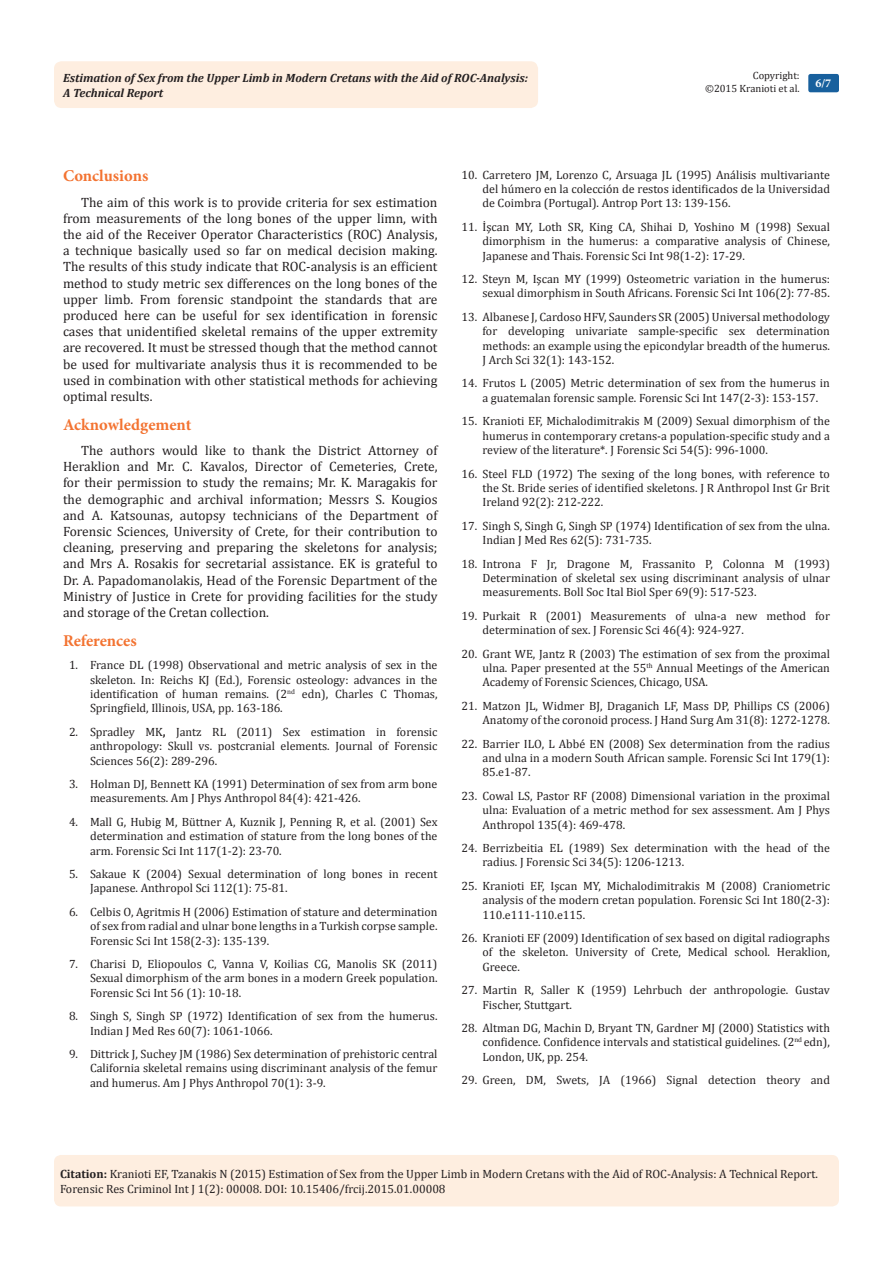
<style>
.page{position:relative;width:893px;height:1263px;background:#fff}
.page>*{position:absolute;margin:0;border:0;box-sizing:border-box;transform-origin:0 0}
.t1{font:700 16.5px "Minion Pro";color:#f37331}
.t2{font:13.5px/16.2px "Cambria";color:#231f20;text-align:justify}
.t3{font:12px/14.4px "Cambria";color:#231f20;text-align:justify}
.t4{font:italic 700 12px/14.4px "Cambria";color:#231f20}
.t5{font:700 12px "Minion Pro";color:#fff}
.t6{font:10.5px/12.6px "Cambria";color:#231f20;text-align:right}
.s1{font-weight:700}
</style>
<div class="page">
<div style="left:54px;top:61px;width:484px;height:47px;background:#feeee0;border-radius:8px"></div>
<div style="left:808px;top:74px;width:31px;height:18px;background:#18609d;border-radius:2px"></div>
<div style="left:54px;top:1155px;width:785px;height:51px;background:#feeee0;border-radius:7px"></div>
<p class="t6" style="left:705px;top:69px;width:96px">Copyright:<br>©2015 Kranioti et al.</p>
<p class="t4" style="left:63px;top:70px;width:466px">Estimation of Sex from the Upper Limb in Modern Cretans with the Aid of ROC-Analysis:<br>A Technical Report</p>
<p class="t5" style="left:815px;top:75px;width:17px">6/7</p>
<p class="t1" style="left:63px;top:164px;width:87px">Conclusions</p>
<p class="t2" style="left:63px;top:194px;width:376px;text-indent:18px">The aim of this work is to provide criteria for sex estimation from measurements of the long bones of the upper limn, with the aid of the Receiver Operator Characteristics (ROC) Analysis, a technique basically used so far on medical decision making.<br>The results of this study indicate that ROC-analysis is an efficient method to study metric sex differences on the long bones of the upper limb. From forensic standpoint the standards that are produced here can be useful for sex identification in forensic cases that unidentified skeletal remains of the upper extremity are recovered. It must be stressed though that the method cannot be used for multivariate analysis thus it is recommended to be used in combination with other statistical methods for achieving optimal results.</p>
<p class="t1" style="left:63px;top:413px;width:130px">Acknowledgement</p>
<p class="t2" style="left:63px;top:442px;width:376px;text-indent:18px">The authors would like to thank the District Attorney of Heraklion and Mr. C. Kavalos, Director of Cemeteries, Crete, for their permission to study the remains; Mr. K. Maragakis for the demographic and archival information; Messrs S. Kougios and A. Katsounas, autopsy technicians of the Department of Forensic Sciences, University of Crete, for their contribution to cleaning, preserving and preparing the skeletons for analysis; and Mrs A. Rosakis for secretarial assistance. EK is grateful to Dr. A. Papadomanolakis, Head of the Forensic Department of the Ministry of Justice in Crete for providing facilities for the study and storage of the Cretan collection.</p>
<p class="t1" style="left:63px;top:629px;width:75px">References</p>
<p class="t3" style="left:90px;top:658px;width:349px;text-indent:-21px">1. France DL (1998) Observational and metric analysis of sex in the skeleton. In: Reichs KJ (Ed.), Forensic osteology: advances in the identification of human remains. (2<sup>nd</sup> edn), Charles C Thomas, Springfield, Illinois, USA, pp. 163-186.</p>
<p class="t3" style="left:90px;top:724px;width:349px;text-indent:-21px">2. Spradley MK<span class="s1">,</span> Jantz RL (2011) Sex estimation in forensic anthropology: Skull vs. postcranial elements. Journal of Forensic Sciences 56(2): 289-296.</p>
<p class="t3" style="left:90px;top:777px;width:349px;text-indent:-21px">3. Holman DJ, Bennett KA (1991) Determination of sex from arm bone measurements. Am J Phys Anthropol 84(4): 421-426.</p>
<p class="t3" style="left:90px;top:814px;width:349px;text-indent:-21px">4. Mall G, Hubig M, Büttner A, Kuznik J, Penning R, et al. (2001) Sex determination and estimation of stature from the long bones of the arm. Forensic Sci Int 117(1-2): 23-70.</p>
<p class="t3" style="left:90px;top:867px;width:349px;text-indent:-21px">5. Sakaue K (2004) Sexual determination of long bones in recent<br>Japanese. Anthropol Sci 112(1): 75-81.</p>
<p class="t3" style="left:90px;top:904px;width:349px;text-indent:-21px">6. Celbis O, Agritmis H (2006) Estimation of stature and determination of sex from radial and ulnar bone lengths in a Turkish corpse sample.<br>Forensic Sci Int 158(2-3): 135-139.</p>
<p class="t3" style="left:90px;top:957px;width:349px;text-indent:-21px">7. Charisi D, Eliopoulos C, Vanna V, Koilias CG, Manolis SK (2011)<br>Sexual dimorphism of the arm bones in a modern Greek population.<br>Forensic Sci Int 56 (1): 10-18.</p>
<p class="t3" style="left:90px;top:1009px;width:349px;text-indent:-21px">8. Singh S, Singh SP (1972) Identification of sex from the humerus.<br>Indian J Med Res 60(7): 1061-1066.</p>
<p class="t3" style="left:90px;top:1047px;width:349px;text-indent:-21px">9. Dittrick J, Suchey JM (1986) Sex determination of prehistoric central California skeletal remains using discriminant analysis of the femur and humerus. Am J Phys Anthropol 70(1): 3-9.</p>
<p class="t3" style="left:482px;top:167px;width:349px;text-indent:-21px">10. Carretero JM, Lorenzo C, Arsuaga JL (1995) Análisis multivariante del húmero en la colección de restos identificados de la Universidad de Coimbra (Portugal). Antrop Port 13: 139-156.</p>
<p class="t3" style="left:482px;top:220px;width:349px;text-indent:-21px">11. İşcan MY, Loth SR, King CA, Shihai D, Yoshino M (1998) Sexual dimorphism in the humerus: a comparative analysis of Chinese, Japanese and Thais. Forensic Sci Int 98(1-2): 17-29.</p>
<p class="t3" style="left:461px;top:272px;width:370px;text-align:right">12. Steyn M, Işcan MY (1999) Osteometric variation in the humerus: sexual dimorphism in South Africans. Forensic Sci Int 106(2): 77-85.</p>
<p class="t3" style="left:482px;top:310px;width:349px;text-indent:-21px">13. Albanese J, Cardoso HFV, Saunders SR (2005) Universal methodology for developing univariate sample-specific sex determination methods: an example using the epicondylar breadth of the humerus.<br>J Arch Sci 32(1): 143-152.</p>
<p class="t3" style="left:482px;top:376px;width:349px;text-indent:-21px">14. Frutos L (2005) Metric determination of sex from the humerus in a guatemalan forensic sample. Forensic Sci Int 147(2-3): 153-157.</p>
<p class="t3" style="left:482px;top:414px;width:349px;text-indent:-21px">15. Kranioti EF, Michalodimitrakis M (2009) Sexual dimorphism of the humerus in contemporary cretans-a population-specific study and a review of the literature*. J Forensic Sci 54(5): 996-1000.</p>
<p class="t3" style="left:482px;top:466px;width:349px;text-indent:-21px">16. Steel FLD (1972) The sexing of the long bones, with reference to the St. Bride series of identified skeletons. J R Anthropol Inst Gr Brit Ireland 92(2): 212-222.</p>
<p class="t3" style="left:482px;top:518px;width:349px;text-indent:-21px">17. Singh S, Singh G, Singh SP (1974) Identification of sex from the ulna.<br>Indian J Med Res 62(5): 731-735.</p>
<p class="t3" style="left:482px;top:556px;width:349px;text-indent:-21px">18. Introna F Jr, Dragone M, Frassanito P, Colonna M (1993)<br>Determination of skeletal sex using discriminant analysis of ulnar measurements. Boll Soc Ital Biol Sper 69(9): 517-523.</p>
<p class="t3" style="left:482px;top:608px;width:349px;text-indent:-21px">19. Purkait R (2001) Measurements of ulna-a new method for determination of sex. J Forensic Sci 46(4): 924-927.</p>
<p class="t3" style="left:482px;top:646px;width:349px;text-indent:-21px">20. Grant WE, Jantz R (2003) The estimation of sex from the proximal ulna. Paper presented at the 55<sup>th</sup> Annual Meetings of the American Academy of Forensic Sciences, Chicago, USA.</p>
<p class="t3" style="left:461px;top:698px;width:370px;text-align:right">21. Matzon JL, Widmer BJ, Draganich LF, Mass DP, Phillips CS (2006)<br>Anatomy of the coronoid process. J Hand Surg Am 31(8): 1272-1278.</p>
<p class="t3" style="left:482px;top:736px;width:349px;text-indent:-21px">22. Barrier ILO, L Abbé EN (2008) Sex determination from the radius and ulna in a modern South African sample. Forensic Sci Int 179(1):<br>85.e1-87.</p>
<p class="t3" style="left:482px;top:788px;width:349px;text-indent:-21px">23. Cowal LS, Pastor RF (2008) Dimensional variation in the proximal ulna: Evaluation of a metric method for sex assessment. Am J Phys Anthropol 135(4): 469-478.</p>
<p class="t3" style="left:482px;top:841px;width:349px;text-indent:-21px">24. Berrizbeitia EL (1989) Sex determination with the head of the radius. J Forensic Sci 34(5): 1206-1213.</p>
<p class="t3" style="left:482px;top:878px;width:349px;text-indent:-21px">25. Kranioti EF, Işcan MY, Michalodimitrakis M (2008) Craniometric analysis of the modern cretan population. Forensic Sci Int 180(2-3):<br>110.e111-110.e115.</p>
<p class="t3" style="left:482px;top:931px;width:349px;text-indent:-21px">26. Kranioti EF (2009) Identification of sex based on digital radiographs of the skeleton. University of Crete, Medical school. Heraklion, Greece.</p>
<p class="t3" style="left:482px;top:983px;width:349px;text-indent:-21px">27. Martin R, Saller K (1959) Lehrbuch der anthropologie. Gustav<br>Fischer, Stuttgart.</p>
<p class="t3" style="left:482px;top:1021px;width:349px;text-indent:-21px">28. Altman DG, Machin D, Bryant TN, Gardner MJ (2000) Statistics with confidence. Confidence intervals and statistical guidelines. (2<sup>nd</sup> edn), London, UK, pp. 254.</p>
<p class="t3" style="left:461px;top:1073px;width:370px">29. Green, DM, Swets, JA (1966) Signal detection theory and</p>
<p class="t3" style="left:60px;top:1167px;width:760px"><span class="s1">Citation:</span> Kranioti EF, Tzanakis N (2015) Estimation of Sex from the Upper Limb in Modern Cretans with the Aid of ROC-Analysis: A Technical Report.<br>Forensic Res Criminol Int J 1(2): 00008. DOI: 10.15406/frcij.2015.01.00008</p>
</div>
